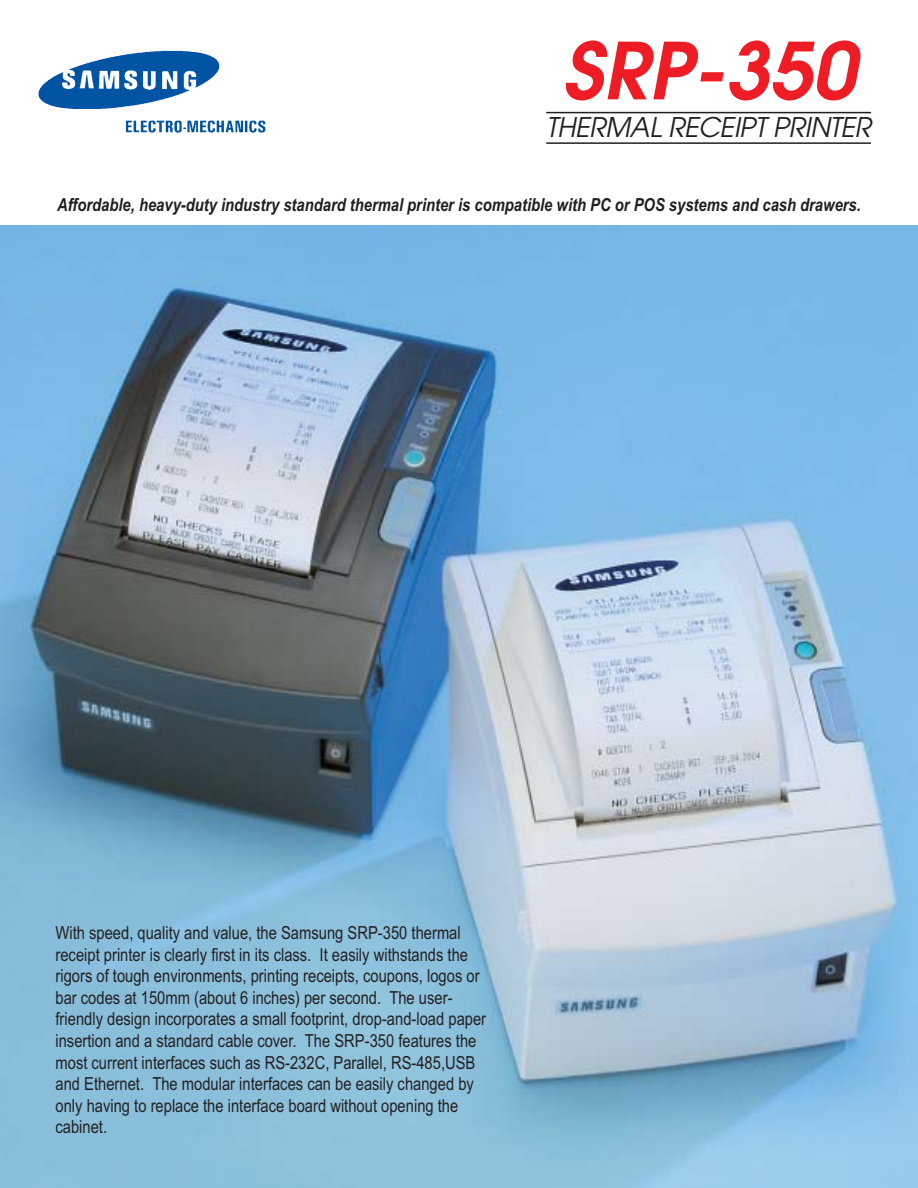
<style>
.page{position:relative;width:918px;height:1188px;background:#fff}
.page>*{position:absolute;margin:0;border:0;box-sizing:border-box;transform-origin:0 0}
.t1{font:italic 600 78px "Avant Garde";color:#ee1c24}
.t2{font:italic 27px "Avant Garde";letter-spacing:-.015em;color:#231f1f}
.t3{font:18px/21.6px "Arial Narrow";color:#231f1f}
.t4{font:italic 700 18px "Arial Narrow";color:#231f1f}
</style>
<div class="page">
<img style="left:0;top:225px;width:918px;height:962px">
<img style="left:38px;top:50px;width:228px;height:83px">
<hr style="left:546px;top:112px;width:325px;height:1px;background:#231f1f">
<hr style="left:546px;top:142px;width:325px;height:2px;background:#231f1f">
<h1 class="t1" style="left:562px;top:42px;width:295px">SRP-350</h1>
<h2 class="t2" style="left:546px;top:117px;width:326px">THERMAL RECEIPT PRINTER</h2>
<p class="t4" style="left:57px;top:198px;width:805px">Affordable, heavy-duty industry standard thermal printer is compatible with PC or POS systems and cash drawers.</p>
<p class="t3" style="left:56px;top:924px;width:432px">With speed, quality and value, the Samsung SRP-350 thermal receipt printer is clearly first in its class. It easily withstands the rigors of tough environments, printing receipts, coupons, logos or bar codes at 150mm (about 6 inches) per second. The user&shy;friendly design incorporates a small footprint, drop-and-load paper insertion and a standard cable cover. The SRP-350 features the most current interfaces such as RS-232C, Parallel, RS-485,USB and Ethernet. The modular interfaces can be easily changed by only having to replace the interface board without opening the cabinet.</p>
</div>
